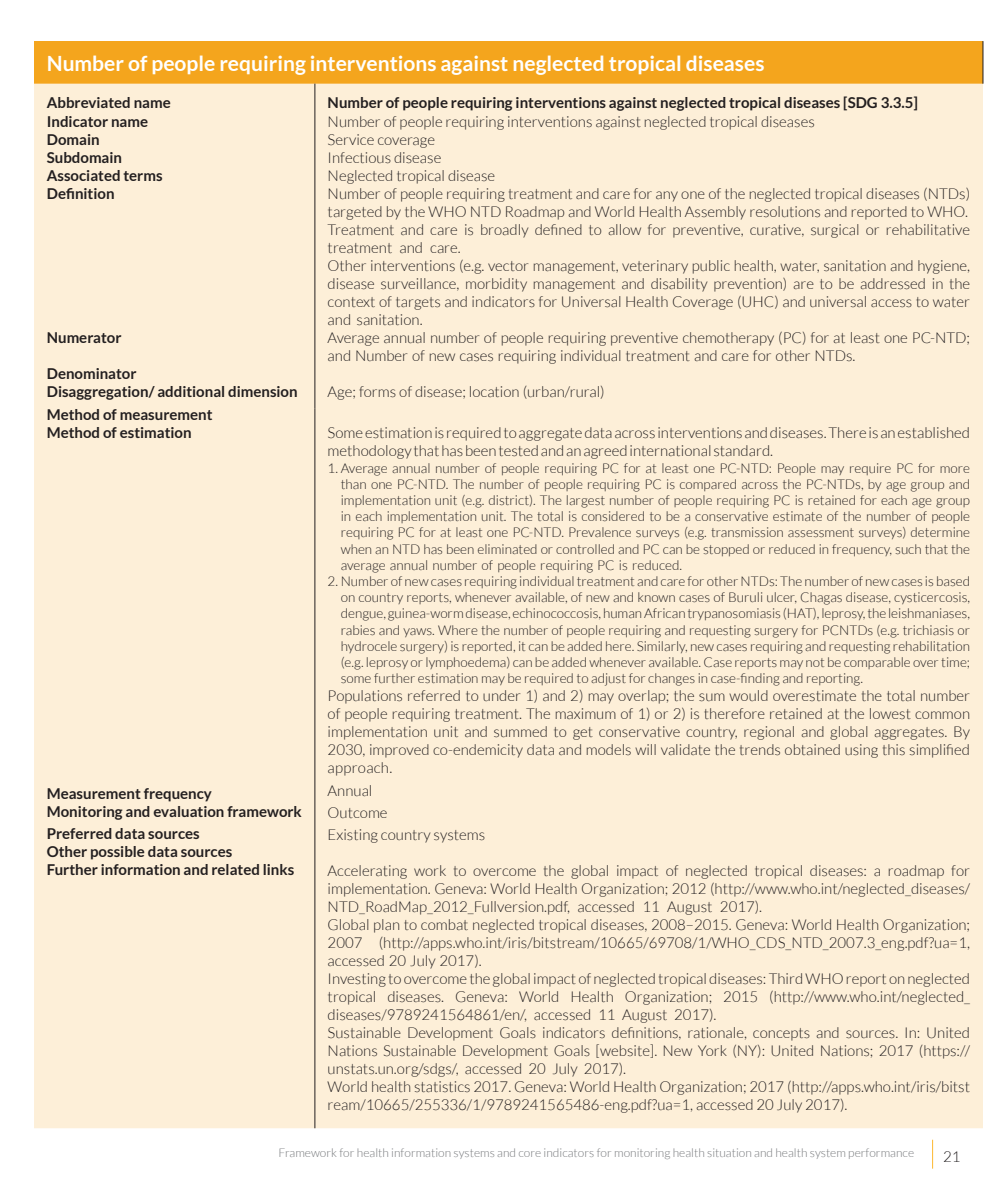
<style>
.page{position:relative;width:1000px;height:1191px;background:#fff}
.page>*{position:absolute;margin:0;border:0;box-sizing:border-box;transform-origin:0 0}
.t1{font:700 21px "Lato";color:#fff}
.t2{font:300 15px/18px "Lato";color:#231f20}
.t3{font:700 15px/18px "Lato";color:#231f20}
.t4{font:300 13.5px/16.2px "Lato";color:#231f20;text-align:justify}
.t5{font:300 12px "Lato";color:#76787b}
</style>
<div class="page">
<div style="left:34px;top:41px;width:948px;height:43px;background:#f4a51d"></div>
<div style="left:34px;top:84px;width:948px;height:1044px;background:#fdefd8"></div>
<hr style="left:314px;top:84px;width:1px;height:324px;background:#231f20">
<hr style="left:314px;top:408px;width:1px;height:720px;background:#231f20">
<hr style="left:982px;top:41px;width:1px;height:43px;background:#231f20">
<h1 class="t1" style="left:47px;top:51px;width:719px">Number of people requiring interventions against neglected tropical diseases</h1>
<p class="t3" style="left:47px;top:94px;width:125px">Abbreviated name<br>Indicator name<br>Domain<br>Subdomain<br>Associated terms<br>Definition</p>
<p class="t3" style="left:327px;top:94px;width:591px">Number of people requiring interventions against neglected tropical diseases [SDG 3.3.5]</p>
<p class="t2" style="left:327px;top:112px;width:644px">Number of people requiring interventions against neglected tropical diseases<br>Service coverage<br>Infectious disease<br>Neglected tropical disease<br>Number of people requiring treatment and care for any one of the neglected tropical diseases (NTDs) targeted by the WHO NTD Roadmap and World Health Assembly resolutions and reported to WHO.<br>Treatment and care is broadly defined to allow for preventive, curative, surgical or rehabilitative treatment and care.<br>Other interventions (e.g. vector management, veterinary public health, water, sanitation and hygiene, disease surveillance, morbidity management and disability prevention) are to be addressed in the context of targets and indicators for Universal Health Coverage (UHC) and universal access to water and sanitation.<br>Average annual number of people requiring preventive chemotherapy (PC) for at least one PC-NTD; and Number of new cases requiring individual treatment and care for other NTDs.</p>
<p class="t2" style="left:327px;top:382px;width:278px">Age; forms of disease; location (urban/rural)</p>
<p class="t3" style="left:47px;top:328px;width:76px">Numerator</p>
<p class="t3" style="left:47px;top:364px;width:252px">Denominator<br>Disaggregation/ additional dimension</p>
<p class="t3" style="left:47px;top:406px;width:167px">Method of measurement<br>Method of estimation</p>
<p class="t3" style="left:47px;top:784px;width:256px">Measurement frequency<br>Monitoring and evaluation framework</p>
<p class="t3" style="left:47px;top:824px;width:249px">Preferred data sources<br>Other possible data sources<br>Further information and related links</p>
<p class="t2" style="left:327px;top:424px;width:643px">Some estimation is required to aggregate data across interventions and diseases. There is an established methodology that has been tested and an agreed international standard.</p>
<p class="t4" style="left:340px;top:460px;width:630px;text-indent:-13px">1. Average annual number of people requiring PC for at least one PC-NTD: People may require PC for more than one PC-NTD. The number of people requiring PC is compared across the PC-NTDs, by age group and implementation unit (e.g. district). The largest number of people requiring PC is retained for each age group in each implementation unit. The total is considered to be a conservative estimate of the number of people requiring PC for at least one PC-NTD. Prevalence surveys (e.g. transmission assessment surveys) determine when an NTD has been eliminated or controlled and PC can be stopped or reduced in frequency, such that the average annual number of people requiring PC is reduced.</p>
<p class="t4" style="left:340px;top:573px;width:630px;text-indent:-13px">2. Number of new cases requiring individual treatment and care for other NTDs: The number of new cases is based on country reports, whenever available, of new and known cases of Buruli ulcer, Chagas disease, cysticercosis, dengue, guinea-worm disease, echinococcosis, human African trypanosomiasis (HAT), leprosy, the leishmaniases, rabies and yaws. Where the number of people requiring and requesting surgery for PCNTDs (e.g. trichiasis or hydrocele surgery) is reported, it can be added here. Similarly, new cases requiring and requesting rehabilitation (e.g. leprosy or lymphoedema) can be added whenever available. Case reports may not be comparable over time; some further estimation may be required to adjust for changes in case-finding and reporting.</p>
<p class="t2" style="left:327px;top:687px;width:644px;text-align:justify">Populations referred to under 1) and 2) may overlap; the sum would overestimate the total number of people requiring treatment. The maximum of 1) or 2) is therefore retained at the lowest common implementation unit and summed to get conservative country, regional and global aggregates. By 2030, improved co-endemicity data and models will validate the trends obtained using this simplified approach.</p>
<p class="t2" style="left:327px;top:779px;width:159px;line-height:22.2px">Annual<br>Outcome<br>Existing country systems</p>
<p class="t2" style="left:327px;top:861px;width:644px">Accelerating work to overcome the global impact of neglected tropical diseases: a roadmap for implementation. Geneva: World Health Organization; 2012 (http://www.who.int/neglected_diseases/ NTD_RoadMap_2012_Fullversion.pdf, accessed 11 August 2017).<br>Global plan to combat neglected tropical diseases, 2008–2015. Geneva: World Health Organization; 2007 (http://apps.who.int/iris/bitstream/10665/69708/1/WHO_CDS_NTD_2007.3_eng.pdf?ua=1, accessed 20 July 2017).<br>Investing to overcome the global impact of neglected tropical diseases: Third WHO report on neglected tropical diseases. Geneva: World Health Organization; 2015 (http://www.who.int/neglected_ diseases/9789241564861/en/, accessed 11 August 2017).<br>Sustainable Development Goals indicators definitions, rationale, concepts and sources. In: United Nations Sustainable Development Goals [website]. New York (NY): United Nations; 2017 (https:// unstats.un.org/sdgs/, accessed 20 July 2017).<br>World health statistics 2017. Geneva: World Health Organization; 2017 (http://apps.who.int/iris/bitst ream/10665/255336/1/9789241565486-eng.pdf?ua=1, accessed 20 July 2017).</p>
<p class="t5" style="left:278px;top:1146px;width:637px">Framework for health information systems and core indicators for monitoring health situation and health system performance</p>
<p class="t2" style="left:942px;top:1147px;width:19px">21</p>
</div>
